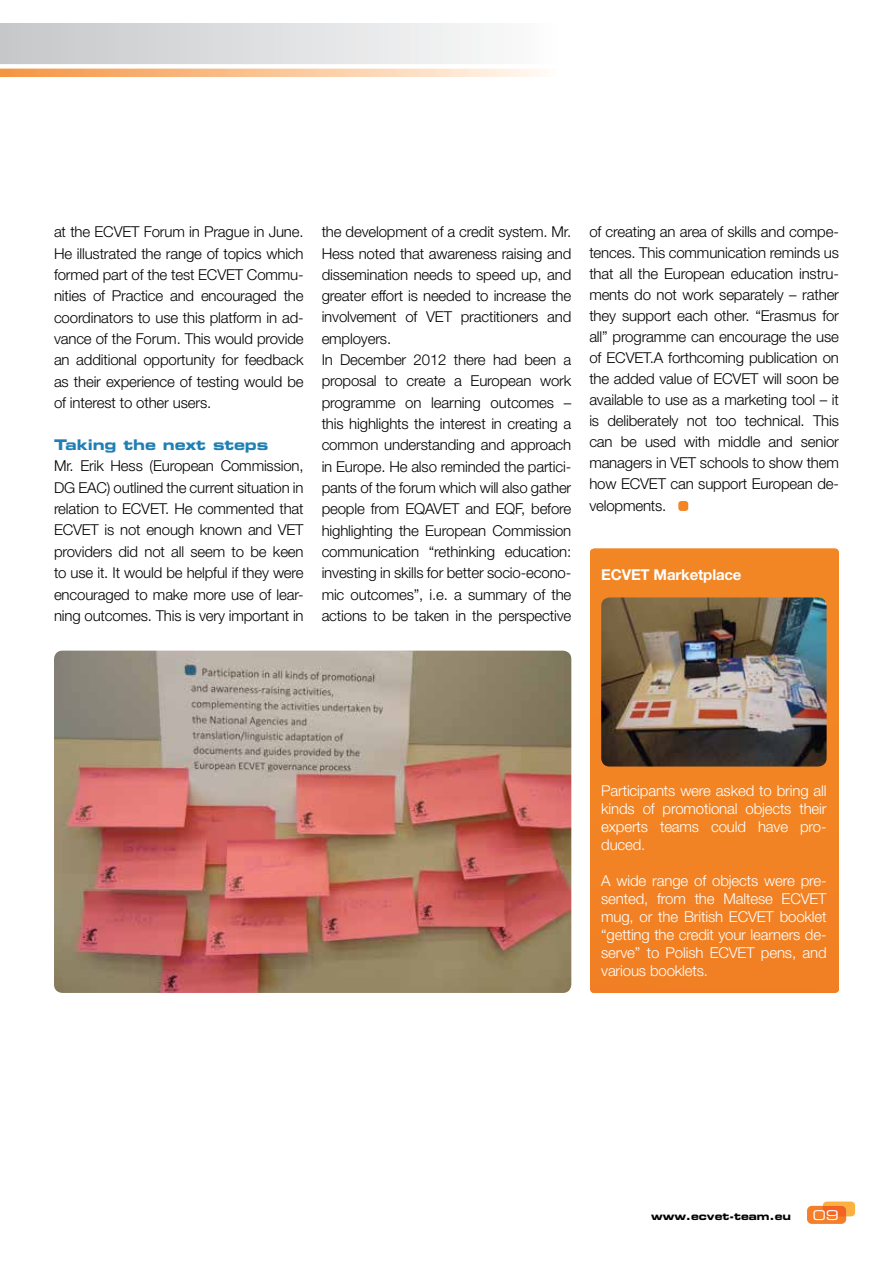
<style>
.page{position:relative;width:893px;height:1263px;background:#fff}
.page>*{position:absolute;margin:0;border:0;box-sizing:border-box;transform-origin:0 0}
.t1{font:300 15px/21.3px "Helvetica Neue LT";letter-spacing:-.01em;color:#000;text-align:justify}
.t2{font:300 15px/18px "Helvetica Neue LT";letter-spacing:-.01em;color:#fff;text-align:justify}
.t3{font:700 15px "Helvetica Neue LT";letter-spacing:-.01em;color:#fff}
.t4{font:14.7px "Eurostile LT Bold Extended Two";letter-spacing:-.01em;color:#2080b4}
.t5{font:13.5px "Eurostile LT Extended Two";color:#fff}
.t6{font:10.5px "Eurostile LT Bold Extended Two";color:#000}
</style>
<div class="page">
<div style="left:807px;top:1206px;width:39px;height:18px;background:#f57e29;border-radius:5px"></div>
<svg style="left:823px;top:1201px;width:32px;height:15px"></svg>
<svg style="left:0;top:76px;width:543px;height:1px"></svg>
<svg style="left:0;top:69px;width:543px;height:7px;background:#fac597"></svg>
<div style="left:0;top:23px;width:717px;height:41px;background:linear-gradient(to right,#c7c8cb,#fff)"></div>
<svg style="left:0;top:68px;width:504px;height:1px"></svg>
<div style="left:678px;top:501px;width:10px;height:10px;background:#f38524;border-radius:3px"></div>
<img style="left:54px;top:651px;width:517px;height:342px">
<div style="left:590px;top:549px;width:249px;height:444px;background:#f28324"></div>
<img style="left:601px;top:597px;width:226px;height:169px">
<p class="t1" style="left:54px;top:221px;width:251px">at the ECVET Forum in Prague in June.<br>He illustrated the range of topics which formed part of the test ECVET Commu&shy;nities of Practice and encouraged the coordinators to use this platform in ad&shy;vance of the Forum. This would provide an additional opportunity for feedback as their experience of testing would be of interest to other users.</p>
<p class="t4" style="left:54px;top:434px;width:216px">Taking the next steps</p>
<p class="t1" style="left:54px;top:455px;width:251px">Mr. Erik Hess (European Commission, DG EAC) outlined the current situation in relation to ECVET. He commented that ECVET is not enough known and VET providers did not all seem to be keen to use it. It would be helpful if they were encouraged to make more use of lear&shy;ning outcomes. This is very important in</p>
<p class="t1" style="left:322px;top:221px;width:251px;text-align:left">the development of a credit system. Mr.<br>Hess noted that awareness raising and dissemination needs to speed up, and greater effort is needed to increase the involvement of VET practitioners and employers.<br>In December 2012 there had been a proposal to create a European work programme on learning outcomes – this highlights the interest in creating a common understanding and approach in Europe. He also reminded the partici&shy;pants of the forum which will also gather people from EQAVET and EQF, before highlighting the European Commission communication “rethinking education: investing in skills for better socio-econo&shy;mic outcomes”, i.e. a summary of the actions to be taken in the perspective</p>
<p class="t1" style="left:589px;top:221px;width:251px">of creating an area of skills and compe&shy;tences. This communication reminds us that all the European education instru&shy;ments do not work separately – rather they support each other. “Erasmus for all” programme can encourage the use of ECVET.A forthcoming publication on the added value of ECVET will soon be available to use as a marketing tool – it is deliberately not too technical. This can be used with middle and senior managers in VET schools to show them how ECVET can support European de&shy;velopments.</p>
<p class="t3" style="left:601px;top:566px;width:142px">ECVET Marketplace</p>
<p class="t2" style="left:601px;top:782px;width:227px">Participants were asked to bring all kinds of promotional objects their experts teams could have pro&shy;duced.</p>
<p class="t2" style="left:601px;top:872px;width:227px">A wide range of objects were pre&shy;sented, from the Maltese ECVET mug, or the British ECVET booklet “getting the credit your learners de&shy;serve” to Polish ECVET pens, and various booklets.</p>
<p class="t6" style="left:651px;top:1208px;width:141px">www.ecvet-team.eu</p>
<p class="t5" style="left:813px;top:1205px;width:28px">09</p>
</div>
